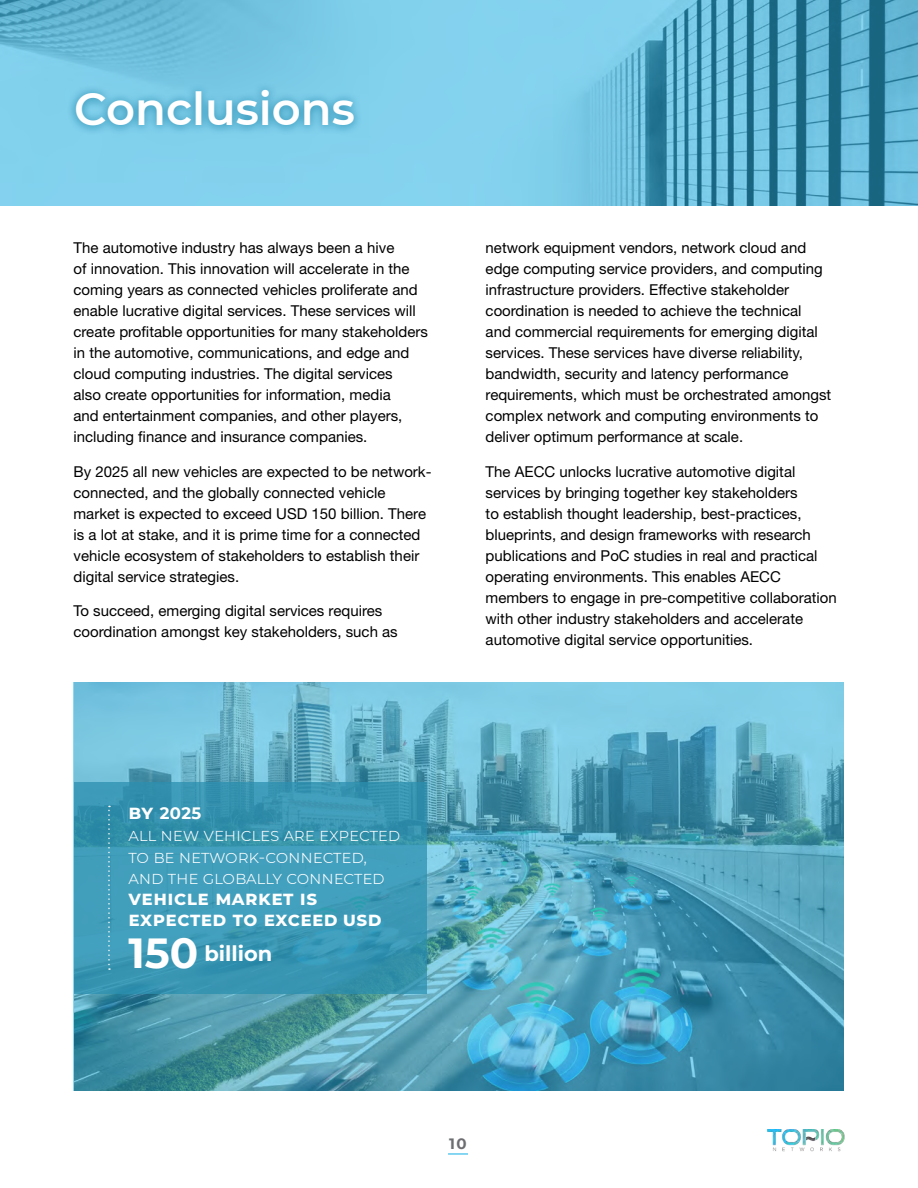
<style>
.page{position:relative;width:918px;height:1188px;background:#fff}
.page>*{position:absolute;margin:0;border:0;box-sizing:border-box;transform-origin:0 0}
.t1{font:600 45px "Montserrat";color:#fff}
.t2{font:700 21px "Montserrat";color:#fff}
.t3{font:700 19.5px/21px "Montserrat";letter-spacing:.025em;color:#fff}
.t4{font:300 18px/21.6px "Montserrat";letter-spacing:-.01em;color:#fff}
.t5{font:700 16.5px "Montserrat";color:#fff}
.t6{font:15px/21px "Helvetica Neue LT Std";color:#000}
.t7{font:700 15px "Montserrat";color:#6d6e71}
.s1{font-size:19.5px}
.s2{font-size:42px}
</style>
<div class="page">
<hr style="left:448px;top:1153px;width:20px;height:2px;background:#2cb8ea">
<img style="left:768px;top:1130px;width:77px;height:21px">
<svg style="left:0;top:0;width:918px;height:206px;background:#6ebedb"></svg>
<div style="left:67px;top:81px;width:296px;height:54px;background:#1f85aa;opacity:.95"></div>
<svg style="left:74px;top:682px;width:770px;height:409px;background:#58a6bf"></svg>
<svg style="left:74px;top:782px;width:353px;height:212px;background:#3a98b5"></svg>
<svg style="left:108px;top:806px;width:2px;height:164px"></svg>
<p class="t1" style="left:74px;top:77px;width:282px">Conclusions</p>
<p class="t6" style="left:74px;top:237px;width:356px">The automotive industry has always been a hive<br>of innovation. This innovation will accelerate in the coming years as connected vehicles proliferate and enable lucrative digital services. These services will create profitable opportunities for many stakeholders in the automotive, communications, and edge and cloud computing industries. The digital services<br>also create opportunities for information, media<br>and entertainment companies, and other players, including finance and insurance companies.</p>
<p class="t6" style="left:74px;top:461px;width:360px">By 2025 all new vehicles are expected to be network&shy;connected, and the globally connected vehicle market is expected to exceed USD 150 billion. There is a lot at stake, and it is prime time for a connected vehicle ecosystem of stakeholders to establish their digital service strategies.</p>
<p class="t6" style="left:74px;top:600px;width:326px">To succeed, emerging digital services requires coordination amongst key stakeholders, such as</p>
<p class="t6" style="left:486px;top:237px;width:347px">network equipment vendors, network cloud and edge computing service providers, and computing infrastructure providers. Effective stakeholder coordination is needed to achieve the technical<br>and commercial requirements for emerging digital services. These services have diverse reliability, bandwidth, security and latency performance requirements, which must be orchestrated amongst complex network and computing environments to deliver optimum performance at scale.</p>
<p class="t6" style="left:486px;top:461px;width:353px">The AECC unlocks lucrative automotive digital services by bringing together key stakeholders<br>to establish thought leadership, best-practices, blueprints, and design frameworks with research publications and PoC studies in real and practical operating environments. This enables AECC members to engage in pre-competitive collaboration with other industry stakeholders and accelerate automotive digital service opportunities.</p>
<p class="t5" style="left:129px;top:802px;width:74px"><span class="s1">BY</span> 2025</p>
<p class="t4" style="left:129px;top:823px;width:273px">all new vehicles are expected to be network-connected, and the globally connected</p>
<p class="t3" style="left:129px;top:887px;width:255px">VEHICLE MARKET IS<br>EXPECTED TO EXCEED USD</p>
<p class="t2" style="left:129px;top:938px;width:145px"><span class="s2">150</span> BILLION</p>
<p class="t7" style="left:449px;top:1132px;width:19px">10</p>
</div>
